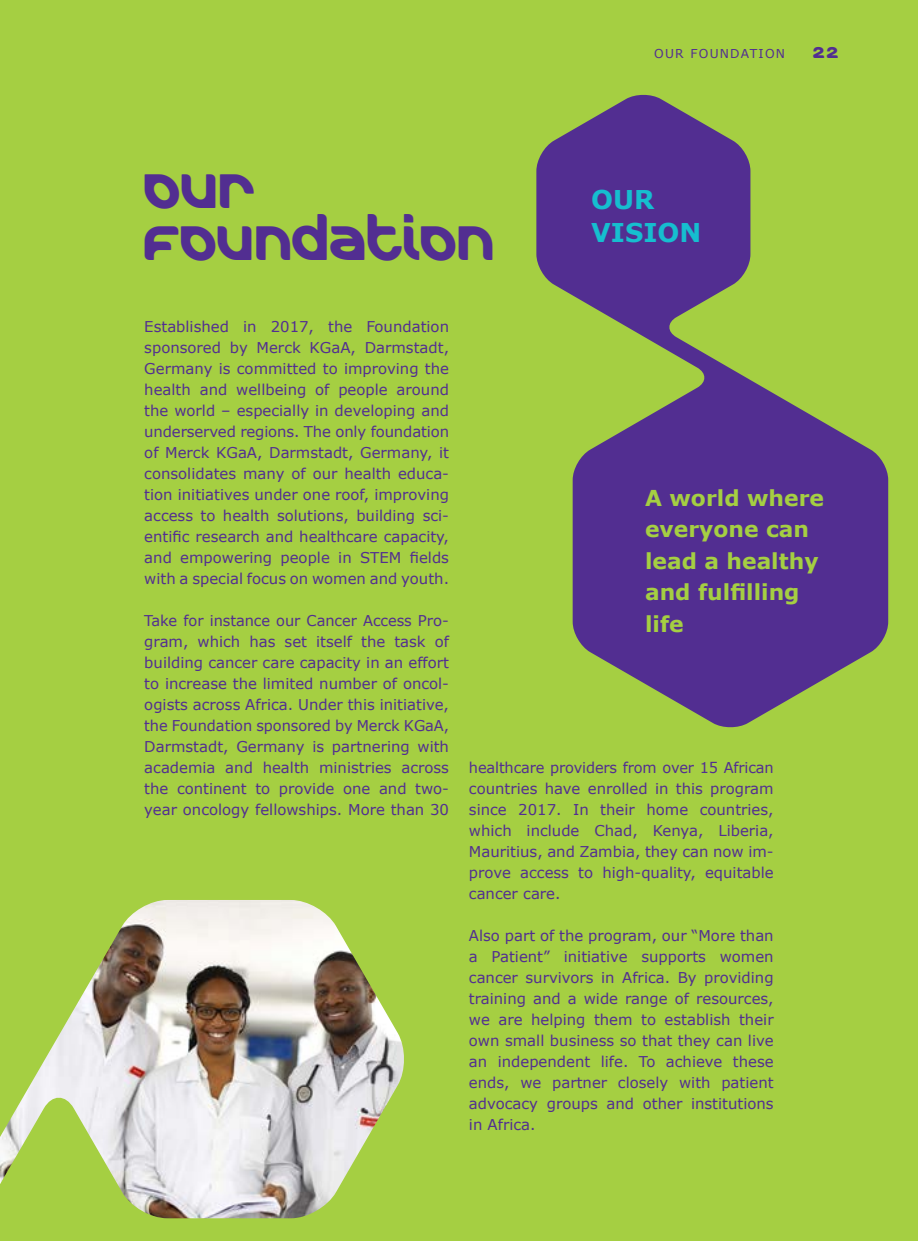
<style>
.page{position:relative;width:918px;height:1241px;background:#fff}
.page>*{position:absolute;margin:0;border:0;box-sizing:border-box;transform-origin:0 0}
.t1{font:49px/52.5px "Merck";letter-spacing:-.005em;color:#522e91}
.t2{font:700 25.9px/33.2px "Verdana";color:#16becf}
.t3{font:700 21.88px/31.5px "Verdana";color:#a5cf42}
.t4{font:15.75px "Merck";color:#522e91}
.t5{font:14.88px/21px "Verdana";color:#522e91;text-align:justify}
.t6{font:12.25px "Verdana";letter-spacing:.1em;color:#522e91}
</style>
<div class="page">
<div style="left:0;top:0;width:918px;height:1240px;background:#a5cf42"></div>
<img style="left:0;top:900px;width:404px;height:317px">
<svg style="left:536px;top:94px;width:352px;height:634px;fill:#522e91"></svg>
<h1 class="t1" style="left:144px;top:164px;width:352px">OUR<br>FOUNDATION</h1>
<p class="t6" style="left:654px;top:45px;width:132px">OUR FOUNDATION</p>
<p class="t4" style="left:813px;top:43px;width:27px">22</p>
<h2 class="t2" style="left:591px;top:182px;width:112px">OUR<br>VISION</h2>
<p class="t5" style="left:144px;top:315px;width:306px">Established in 2017, the Foundation sponsored by Merck KGaA, Darmstadt, Germany is committed to improving the health and wellbeing of people around the world – especially in developing and underserved regions. The only foundation of Merck KGaA, Darmstadt, Germany, it consolidates many of our health educa&shy;tion initiatives under one roof, improving access to health solutions, building sci&shy;entific research and healthcare capacity, and empowering people in STEM fields with a special focus on women and youth.</p>
<p class="t5" style="left:144px;top:609px;width:306px">Take for instance our Cancer Access Pro&shy;gram, which has set itself the task of building cancer care capacity in an effort to increase the limited number of oncol&shy;ogists across Africa. Under this initiative, the Foundation sponsored by Merck KGaA, Darmstadt, Germany is partnering with academia and health ministries across the continent to provide one and two&shy;year oncology fellowships. More than 30</p>
<h3 class="t3" style="left:645px;top:481px;width:180px">A world where everyone can lead a healthy and fulfilling life</h3>
<p class="t5" style="left:469px;top:756px;width:306px">healthcare providers from over 15 African countries have enrolled in this program since 2017. In their home countries, which include Chad, Kenya, Liberia, Mauritius, and Zambia, they can now im&shy;prove access to high-quality, equitable cancer care.</p>
<p class="t5" style="left:469px;top:924px;width:306px">Also part of the program, our “More than a Patient” initiative supports women cancer survivors in Africa. By providing training and a wide range of resources, we are helping them to establish their own small business so that they can live an independent life. To achieve these ends, we partner closely with patient advocacy groups and other institutions in Africa.</p>
</div>
